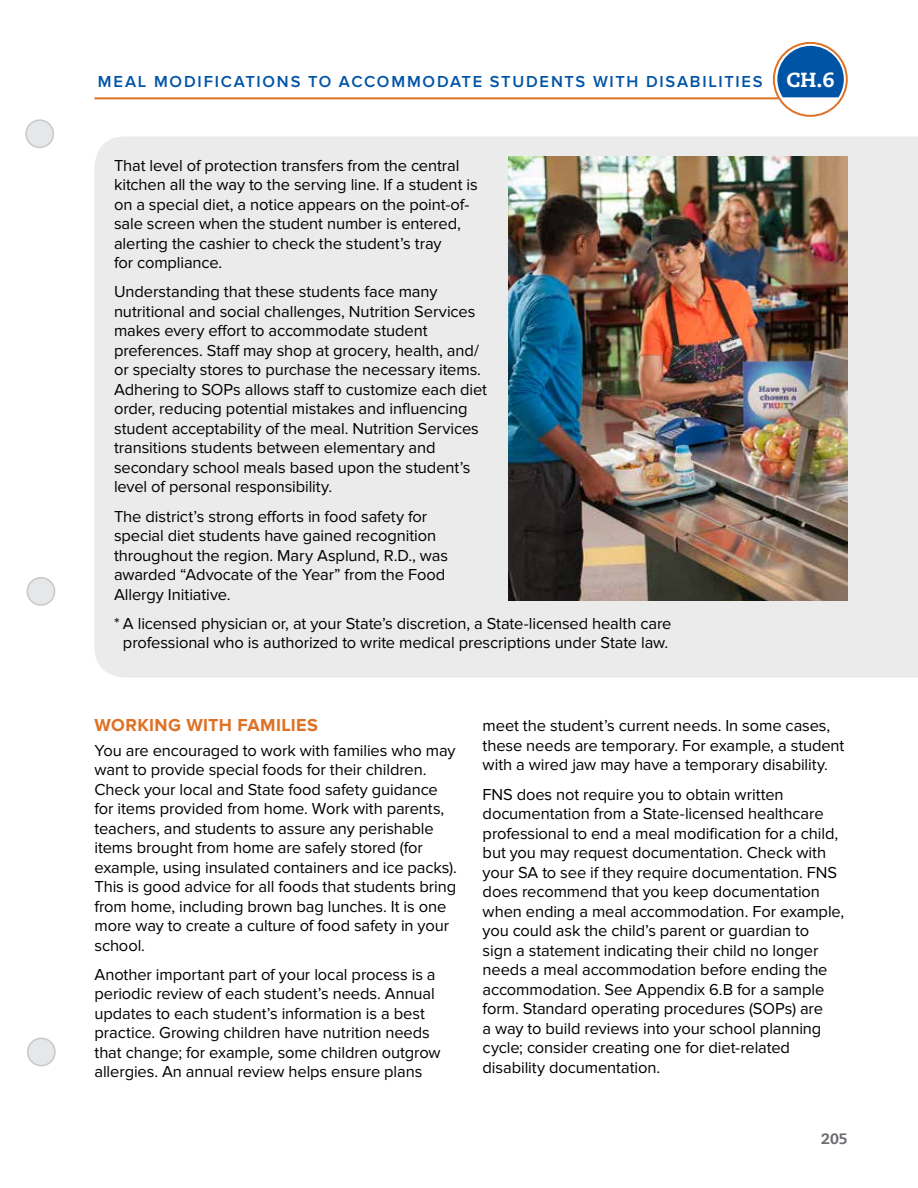
<style>
.page{position:relative;width:918px;height:1188px;background:#fff}
.page>*{position:absolute;margin:0;border:0;box-sizing:border-box;transform-origin:0 0}
.t1{font:700 18px "Proxima Nova";letter-spacing:.025em;color:#df7125}
.t2{font:16.5px/19.5px "Proxima Nova";letter-spacing:-.005em;color:#000}
.t3{font:600 16.5px "Proxima Nova";letter-spacing:.11em;color:#0054a6}
.t4{font:800 15px "Caecilia";color:#6d6e71}
.s1{font-family:"Caecilia";font-weight:800;font-size:20.4px;color:#fff}
.s2{font-family:"Calibri"}
</style>
<div class="page">
<hr style="left:94px;top:97px;width:685px;height:2px;background:#df7125">
<svg style="left:777px;top:46px;width:67px;height:51px;background:#286aac"></svg>
<div style="left:773px;top:42px;width:75px;height:75px;border:2px solid #df7125;border-radius:50%"></div>
<div style="left:94px;top:136px;width:824px;height:542px;background:#ebebec"></div>
<img style="left:508px;top:156px;width:339px;height:445px">
<div style="left:26px;top:120px;width:27px;height:27px;background:#e6e7e8;border-radius:50%"></div>
<div style="left:25px;top:119px;width:29px;height:29px;border:2px solid #c7c8ca;border-radius:50%"></div>
<div style="left:27px;top:578px;width:28px;height:27px;background:#e6e7e8;border-radius:50%"></div>
<div style="left:27px;top:577px;width:28px;height:29px;border:2px solid #c7c8ca;border-radius:50%"></div>
<div style="left:28px;top:1038px;width:27px;height:28px;background:#e6e7e8;border-radius:50%"></div>
<div style="left:27px;top:1038px;width:29px;height:28px;border:2px solid #c7c8ca;border-radius:50%"></div>
<p class="t3" style="left:98px;top:72px;width:738px">MEAL MODIFICATIONS TO ACCOMMODATE STUDENTS WITH DISABILITIES <span class="s1">CH.6</span></p>
<p class="t2" style="left:114px;top:156px;width:365px">That level of protection transfers from the central kitchen all the way to the serving line. If a student is on a special diet, a notice appears on the point-of&shy;sale screen when the student number is entered, alerting the cashier to check the student’s tray<br>for compliance.</p>
<p class="t2" style="left:114px;top:282px;width:375px">Understanding that these students face many nutritional and social challenges, Nutrition Services makes every effort to accommodate student preferences. Staff may shop at grocery, health, and/ or specialty stores to purchase the necessary items.<br>Adhering to SOPs allows staff to customize each diet order, reducing potential mistakes and influencing student acceptability of the meal. Nutrition Services transitions students between elementary and secondary school meals based upon the student’s level of personal responsibility.</p>
<p class="t2" style="left:114px;top:507px;width:336px">The district’s strong efforts in food safety for special diet students have gained recognition throughout the region. Mary Asplund, R.D., was awarded “Advocate of the Year” from the Food Allergy Initiative.</p>
<p class="t2" style="left:114px;top:614px;width:559px;text-align:center">* A licensed physician or, at your State’s discretion, a State-licensed health care professional who is authorized to write medical prescriptions under State law.</p>
<p class="t1" style="left:94px;top:715px;width:225px">WORKING WITH FAMILIES</p>
<p class="t2" style="left:94px;top:741px;width:364px">You are encouraged to work with families who may want to provide special foods for their children.<br>Check your local and State food safety guidance for items provided from home. Work with parents, teachers, and students to assure any perishable items brought from home are safely stored (for example, using insulated containers and ice packs).<br>This is good advice for all foods that students bring from home, including brown bag lunches. It is one more way to create a culture of food safety in your school.</p>
<p class="t2" style="left:94px;top:965px;width:348px">Another important part of your local process is a periodic review of each student’s needs. Annual updates to each student’s information is a best practice. Growing children have nutrition needs that change; for example<span class="s2">,</span> some children outgrow allergies. An annual review helps ensure plans</p>
<p class="t2" style="left:483px;top:716px;width:363px">meet the student’s current needs. In some cases, these needs are temporary. For example, a student with a wired jaw may have a temporary disability.</p>
<p class="t2" style="left:483px;top:785px;width:363px">FNS does not require you to obtain written documentation from a State-licensed healthcare professional to end a meal modification for a child, but you may request documentation. Check with your SA to see if they require documentation. FNS does recommend that you keep documentation when ending a meal accommodation. For example, you could ask the child’s parent or guardian to<br>sign a statement indicating their child no longer needs a meal accommodation before ending the accommodation. See Appendix 6.B for a sample form. Standard operating procedures (SOPs) are<br>a way to build reviews into your school planning cycle; consider creating one for diet-related disability documentation.</p>
<p class="t4" style="left:821px;top:1130px;width:28px">205</p>
</div>
